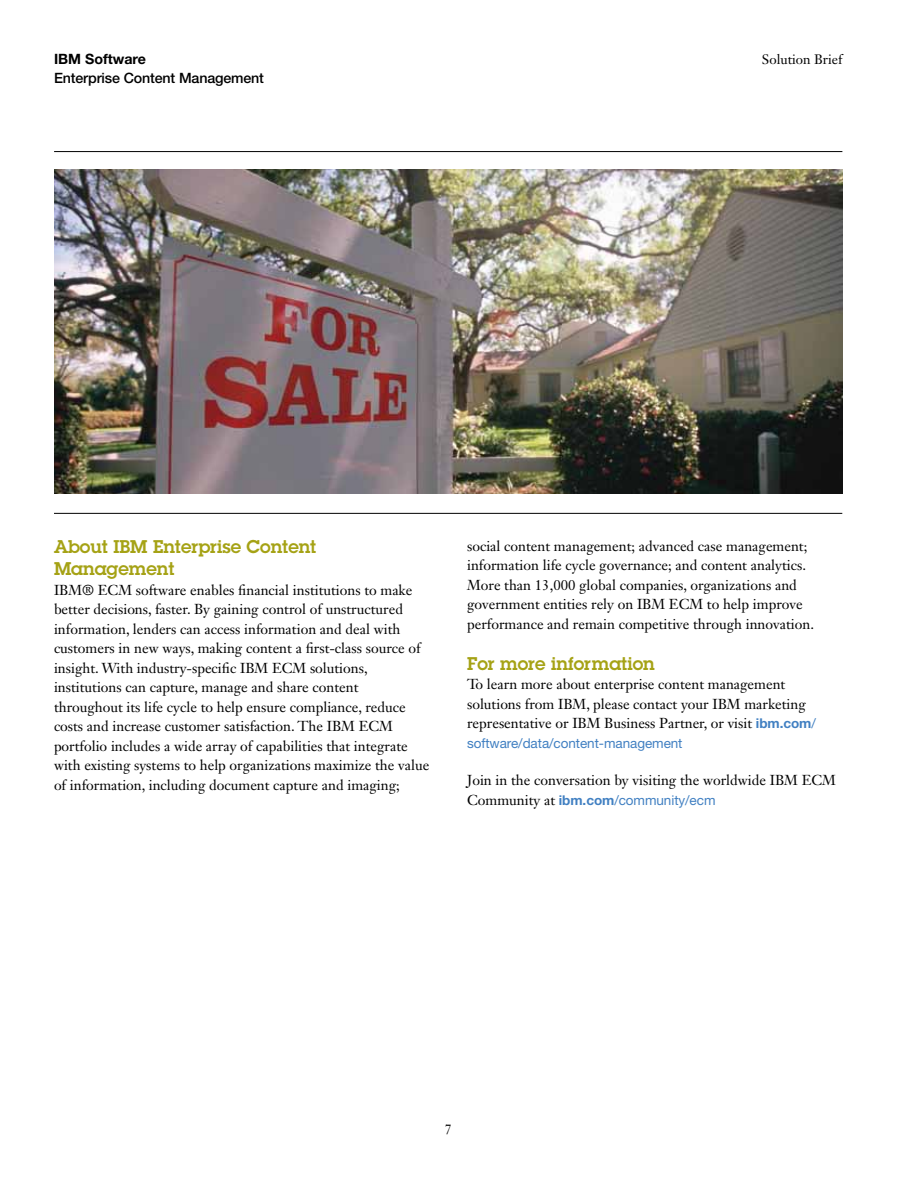
<style>
.page{position:relative;width:918px;height:1188px;background:#fff}
.page>*{position:absolute;margin:0;border:0;box-sizing:border-box;transform-origin:0 0}
.t1{font:600 18px/22.5px "Lubalin Graph Std";color:#a5a215}
.t2{font:14.25px/19.5px "Janson Text LT Std";color:#000}
.t3{font:500 14.25px "Helvetica Neue LT Pro";letter-spacing:-.01em;color:#000}
.t4{font:700 14.25px "Helvetica Neue LT Pro";color:#000}
.t5{font:13.5px "Helvetica Neue LT Pro";letter-spacing:-.005em;color:#4180c2}
.t6{font:13.5px "Janson Text LT Std";color:#000}
.s1{font-family:"Helvetica Neue LT Pro";font-weight:700;font-size:13.5px;color:#4180c2}
.s2{font-family:"Helvetica Neue LT Pro";font-size:13.5px;color:#4180c2}
.s3{font-family:"Janson Text LT Std";font-size:14.25px;color:#000}
.s4{font-weight:700}
</style>
<div class="page">
<img style="left:54px;top:170px;width:788px;height:323px">
<hr style="left:54px;top:151px;width:788px;height:1px;background:#000">
<hr style="left:54px;top:513px;width:788px;height:1px;background:#000">
<p class="t4" style="left:54px;top:50px;width:94px">IBM Software</p>
<p class="t6" style="left:762px;top:51px;width:82px">Solution Brief</p>
<p class="t3" style="left:54px;top:70px;width:212px">Enterprise Content Management</p>
<p class="t1" style="left:54px;top:535px;width:264px">About IBM Enterprise Content<br>Management</p>
<p class="t2" style="left:54px;top:580px;width:377px">IBM® ECM software enables financial institutions to make better decisions, faster. By gaining control of unstructured information, lenders can access information and deal with customers in new ways, making content a first-class source of insight. With industry-specific IBM ECM solutions, institutions can capture, manage and share content throughout its life cycle to help ensure compliance, reduce costs and increase customer satisfaction. The IBM ECM portfolio includes a wide array of capabilities that integrate with existing systems to help organizations maximize the value of information, including document capture and imaging;</p>
<p class="t2" style="left:467px;top:536px;width:349px">social content management; advanced case management; information life cycle governance; and content analytics.<br>More than 13,000 global companies, organizations and government entities rely on IBM ECM to help improve performance and remain competitive through innovation.</p>
<p class="t1" style="left:467px;top:652px;width:189px">For more information</p>
<p class="t2" style="left:467px;top:674px;width:350px">To learn more about enterprise content management solutions from IBM, please contact your IBM marketing representative or IBM Business Partner, or visit <span class="s1">ibm.com</span><span class="s2">/</span></p>
<p class="t5" style="left:467px;top:734px;width:217px">software/data/content-management</p>
<p class="t2" style="left:467px;top:771px;width:370px">Join in the conversation by visiting the worldwide IBM ECM</p>
<p class="t5" style="left:467px;top:792px;width:250px"><span class="s3">Community at</span> <span class="s4">ibm.com</span>/community/ecm</p>
<p class="t6" style="left:445px;top:1121px;width:9px">7</p>
</div>
